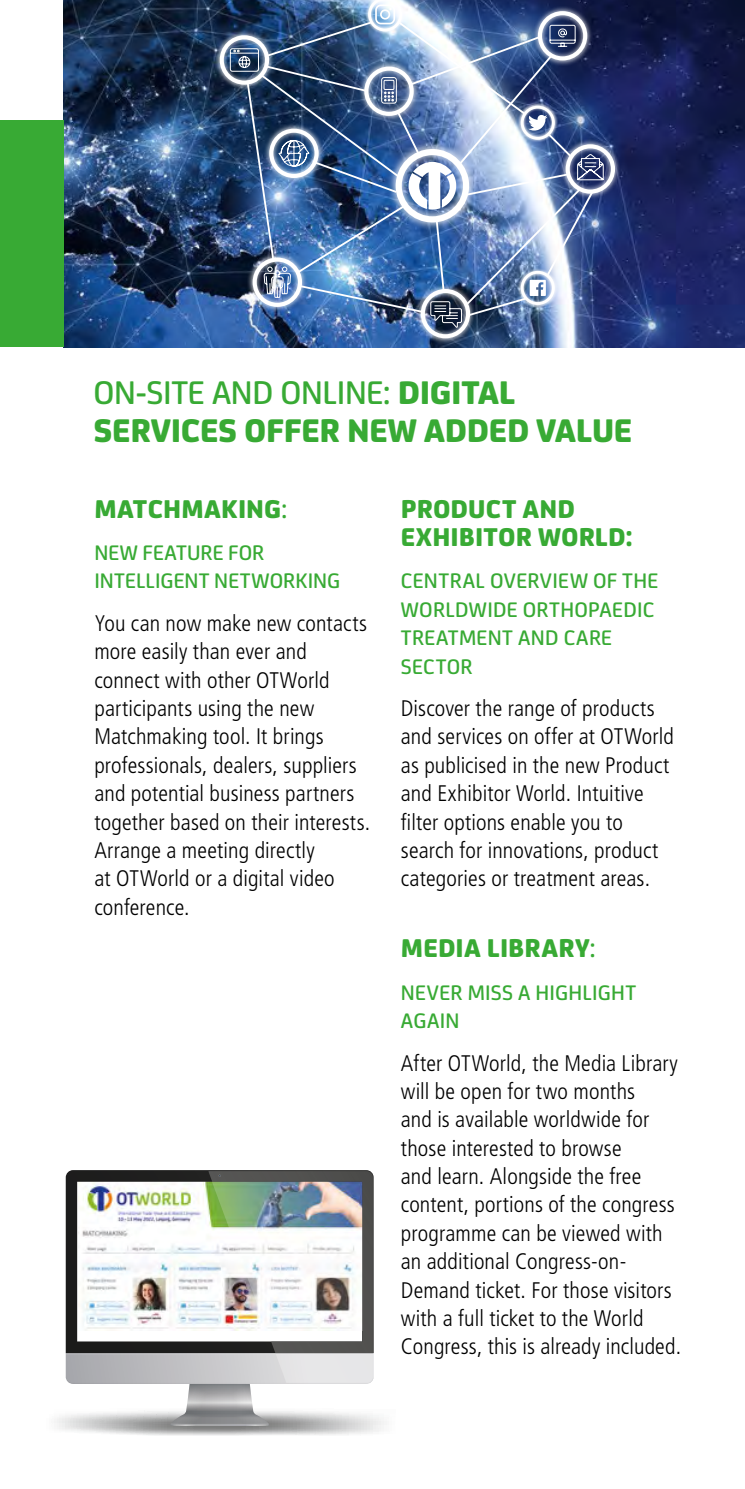
<style>
.page{position:relative;width:745px;height:1489px;background:#fff}
.page>*{position:absolute;margin:0;border:0;box-sizing:border-box;transform-origin:0 0}
.t1{font:800 35px/37.5px "FS Joey";letter-spacing:-.01em;color:#38aa34}
.t2{font:800 27.5px/28.2px "FS Joey";letter-spacing:.005em;color:#38aa34}
.t3{font:300 condensed 22.5px/28.2px "Frutiger";letter-spacing:.005em;color:#000}
.t4{font:500 22.5px/28.2px "FS Joey";letter-spacing:.01em;color:#38aa34}
.s1{font-weight:500}
</style>
<div class="page">
<img style="left:64px;top:0;width:680px;height:347px">
<div style="left:0;top:120px;width:64px;height:227px;background:#38aa34"></div>
<div style="left:214px;top:30px;width:60px;height:60px;background:#fff;opacity:.75"></div>
<div style="left:415px;top:283px;width:60px;height:61px;background:#fff;opacity:.75"></div>
<div style="left:559px;top:139px;width:61px;height:60px;background:#fff;opacity:.75"></div>
<img style="left:219px;top:0;width:395px;height:338px">
<img style="left:54px;top:1170px;width:330px;height:266px">
<h1 class="t1" style="left:94px;top:371px;width:540px"><span class="s1">ON-SITE AND ONLINE:</span> DIGITAL<br>SERVICES OFFER NEW ADDED VALUE</h1>
<p class="t2" style="left:94px;top:492px;width:194px">MATCHMAKING<span class="s1">:</span></p>
<p class="t4" style="left:94px;top:537px;width:247px">NEW FEATURE FOR<br>INTELLIGENT NETWORKING</p>
<p class="t3" style="left:94px;top:609px;width:277px">You can now make new contacts more easily than ever and connect with other OTWorld participants using the new<br>Matchmaking tool. It brings professionals, dealers, suppliers and potential business partners together based on their interests.<br>Arrange a meeting directly<br>at OTWorld or a digital video conference.</p>
<p class="t2" style="left:400px;top:492px;width:233px">PRODUCT AND<br>EXHIBITOR WORLD:</p>
<p class="t4" style="left:400px;top:565px;width:259px">CENTRAL OVERVIEW OF THE<br>WORLDWIDE ORTHOPAEDIC<br>TREATMENT AND CARE<br>SECTOR</p>
<p class="t3" style="left:400px;top:694px;width:274px">Discover the range of products and services on offer at OTWorld as publicised in the new Product and Exhibitor World. Intuitive filter options enable you to search for innovations, product categories or treatment areas.</p>
<p class="t2" style="left:400px;top:931px;width:196px">MEDIA LIBRARY<span class="s1">:</span></p>
<p class="t4" style="left:400px;top:976px;width:237px">NEVER MISS A HIGHLIGHT<br>AGAIN</p>
<p class="t3" style="left:400px;top:1048px;width:281px">After OTWorld, the Media Library will be open for two months<br>and is available worldwide for those interested to browse<br>and learn. Alongside the free content, portions of the congress programme can be viewed with an additional Congress-on-<br>Demand ticket. For those visitors with a full ticket to the World<br>Congress, this is already included.</p>
</div>
